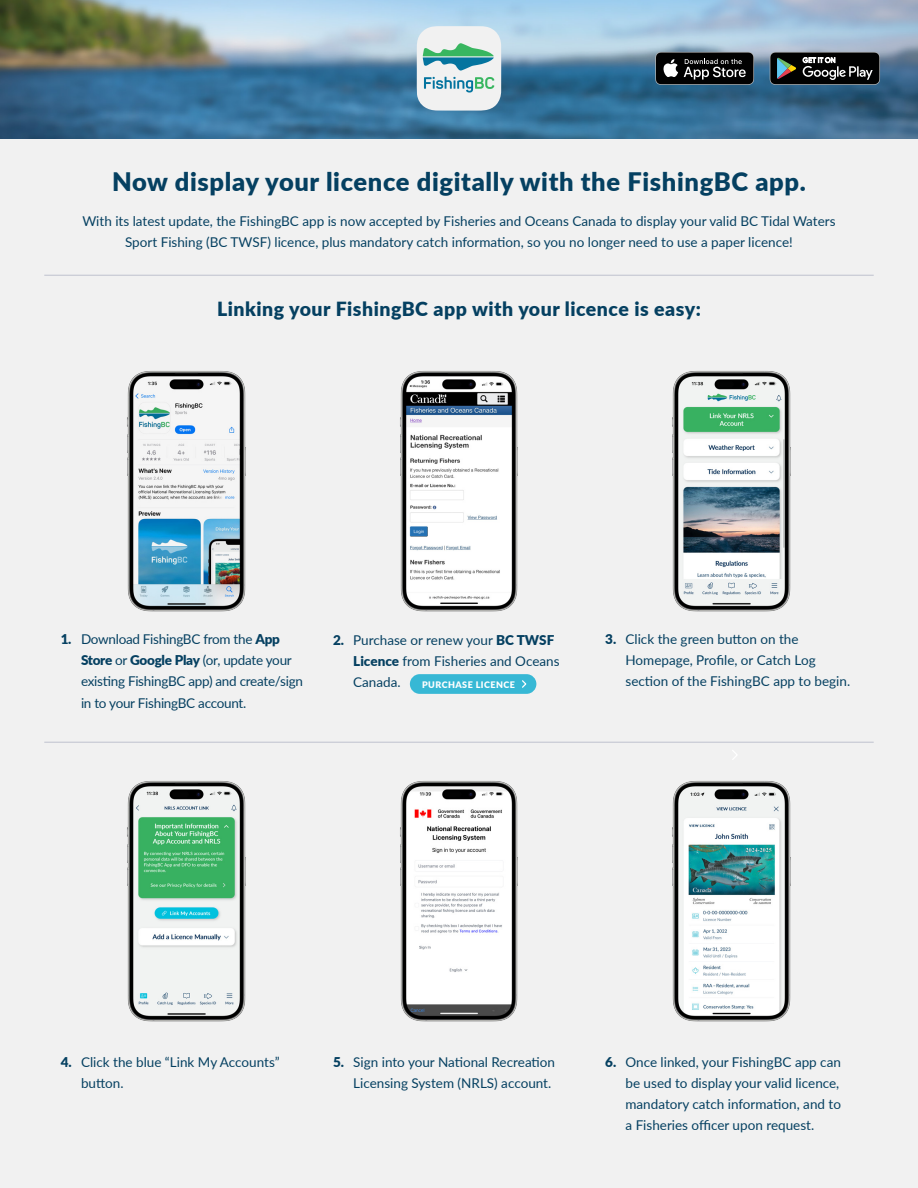
<style>
.page{position:relative;width:918px;height:1188px;background:#f1f1f1}
.page>*{position:absolute;margin:0;border:0;box-sizing:border-box;transform-origin:0 0}
.t1{font:900 25.5px "Lato";letter-spacing:.025em;color:#054061}
.t2{font:900 19.5px "Lato";letter-spacing:.025em;color:#054061}
.t3{font:13.5px/21px "Lato";color:#054061}
.t4{font:13.5px/21px "Lato";letter-spacing:-.02em;color:#054061}
.t5{font:900 9px "Lato";letter-spacing:.05em;color:#fff}
.s1{font-weight:900}
</style>
<div class="page">
<div style="left:410px;top:674px;width:126px;height:20px;background:#37b8d5;border-radius:10px"></div>
<img style="left:0;top:0;width:918px;height:138px">
<svg style="left:417px;top:26px;width:84px;height:85px"></svg>
<hr style="left:44px;top:275px;width:830px;height:1px;background:#bec2ce">
<hr style="left:44px;top:742px;width:830px;height:1px;background:#bec2ce">
<svg style="left:655px;top:52px;width:99px;height:33px;background:#313232"></svg>
<svg style="left:770px;top:52px;width:110px;height:33px;background:#303231"></svg>
<img style="left:127px;top:371px;width:119px;height:241px">
<img style="left:400px;top:371px;width:118px;height:241px">
<img style="left:672px;top:371px;width:119px;height:241px">
<img style="left:127px;top:781px;width:119px;height:241px">
<img style="left:400px;top:781px;width:118px;height:241px">
<img style="left:672px;top:781px;width:119px;height:241px">
<svg style="left:522px;top:680px;width:5px;height:8px"></svg>
<h1 class="t1" style="left:112px;top:163px;width:695px">Now display your licence digitally with the FishingBC app.</h1>
<p class="t3" style="left:82px;top:210px;width:755px;text-align:center">With its latest update, the FishingBC app is now accepted by Fisheries and Oceans Canada to display your valid BC Tidal Waters<br>Sport Fishing (BC TWSF) licence, plus mandatory catch information, so you no longer need to use a paper licence!</p>
<h2 class="t2" style="left:217px;top:294px;width:485px">Linking your FishingBC app with your licence is easy:</h2>
<p class="t4" style="left:81px;top:629px;width:224px;text-indent:-20px"><span class="s1">1.</span> Download FishingBC from the <span class="s1">App Store</span> or <span class="s1">Google Play</span> (or, update your existing FishingBC app) and create/sign in to your FishingBC account.</p>
<p class="t3" style="left:353px;top:629px;width:208px;text-indent:-20px"><span class="s1">2.</span> Purchase or renew your <span class="s1">BC TWSF<br>Licence</span> from Fisheries and Oceans<br>Canada.</p>
<p class="t5" style="left:422px;top:678px;width:94px">PURCHASE LICENCE</p>
<p class="t3" style="left:626px;top:629px;width:226px;text-indent:-20px"><span class="s1">3.</span> Click the green button on the<br>Homepage, Profile, or Catch Log section of the FishingBC app to begin.</p>
<p class="t3" style="left:81px;top:1051px;width:200px;text-indent:-20px"><span class="s1">4.</span> Click the blue “Link My Accounts” button.</p>
<p class="t3" style="left:333px;top:1051px;width:224px;text-align:right"><span class="s1">5.</span> Sign into your National Recreation<br>Licensing System (NRLS) account.</p>
<p class="t3" style="left:626px;top:1051px;width:217px;text-indent:-20px"><span class="s1">6.</span> Once linked, your FishingBC app can be used to display your valid licence, mandatory catch information, and to a Fisheries officer upon request.</p>
</div>
